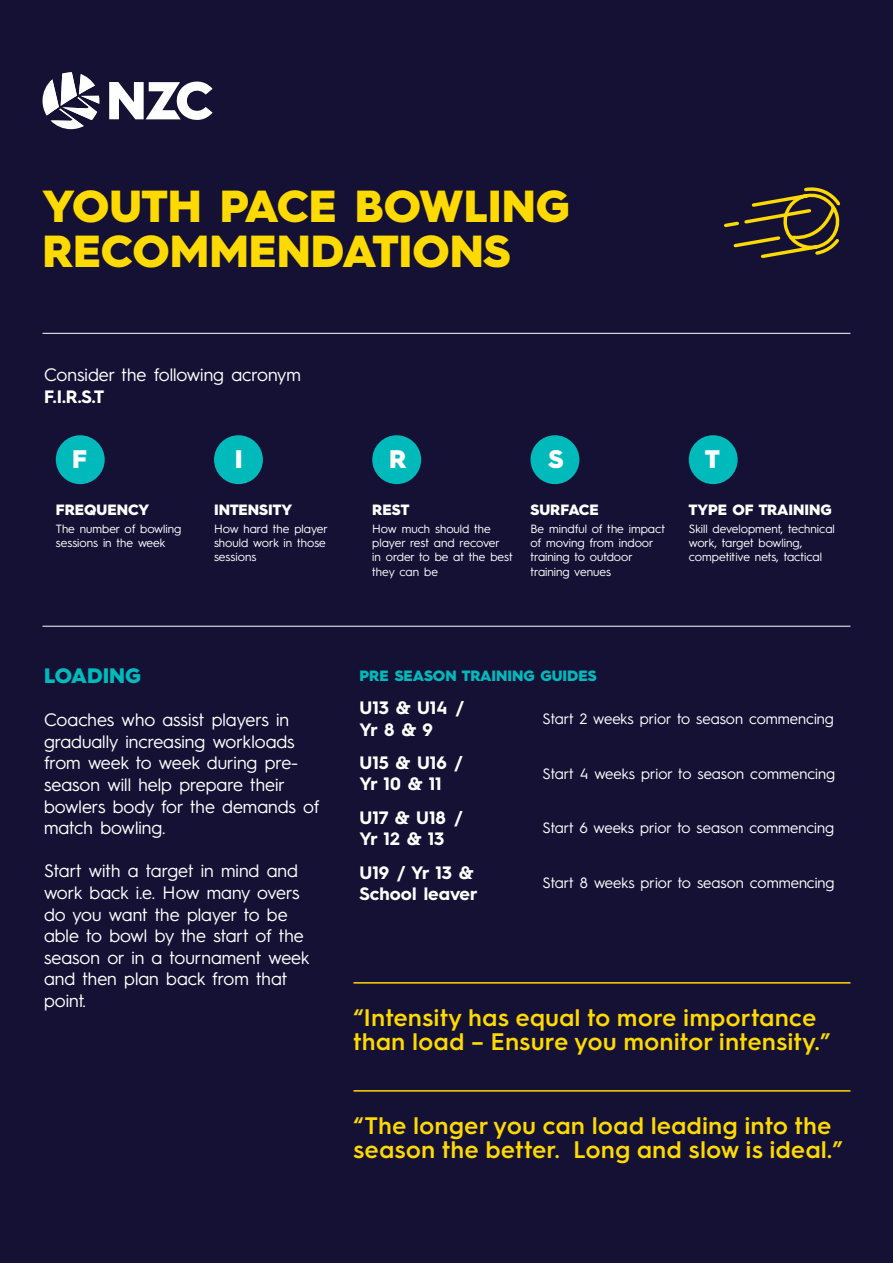
<style>
.page{position:relative;width:893px;height:1263px;background:#141134}
.page>*{position:absolute;margin:0;border:0;box-sizing:border-box;transform-origin:0 0}
.t1{font:900 45px/45px "Hurme Geometric Sans 3";color:#ffda00}
.t2{font:900 25.5px "Hurme Geometric Sans 3";color:#fff}
.t3{font:600 24px/24px "Hurme Geometric Sans 3";letter-spacing:.03em;color:#ffda00}
.t4{font:900 21px "Hurme Geometric Sans 3";color:#00b9bb}
.t5{font:18px/21.6px "Hurme Geometric Sans 3";color:#fff}
.t6{font:700 18px/21.6px "Hurme Geometric Sans 3";color:#fff}
.t7{font:15px "Hurme Geometric Sans 3";color:#fff}
.t8{font:900 15px "Hurme Geometric Sans 3";color:#fff}
.t9{font:900 15px "Hurme Geometric Sans 3";color:#00b9bb}
.t10{font:12px/14.4px "Hurme Geometric Sans 3";color:#fff}
</style>
<div class="page">
<hr style="left:43px;top:333px;width:807px;height:1px;background:#fff">
<hr style="left:43px;top:626px;width:807px;height:1px;background:#fff">
<svg style="left:724px;top:187px;width:116px;height:71px"></svg>
<hr style="left:353px;top:982px;width:497px;height:1px;background:#ffda00">
<hr style="left:353px;top:1090px;width:497px;height:1px;background:#ffda00">
<div style="left:56px;top:435px;width:49px;height:49px;background:#00b9bb;border-radius:50%"></div>
<div style="left:214px;top:435px;width:49px;height:49px;background:#00b9bb;border-radius:50%"></div>
<div style="left:372px;top:435px;width:49px;height:49px;background:#00b9bb;border-radius:50%"></div>
<div style="left:530px;top:435px;width:49px;height:49px;background:#00b9bb;border-radius:50%"></div>
<div style="left:689px;top:435px;width:49px;height:49px;background:#00b9bb;border-radius:50%"></div>
<svg style="left:43px;top:72px;width:56px;height:57px"></svg>
<svg style="left:109px;top:81px;width:104px;height:39px"></svg>
<h1 class="t1" style="left:43px;top:181px;width:529px">YOUTH PACE BOWLING<br>RECOMMENDATIONS</h1>
<p class="t5" style="left:44px;top:363px;width:258px">Consider the following acronym</p>
<p class="t6" style="left:44px;top:385px;width:62px">F.I.R.S.T</p>
<h2 class="t2" style="left:72px;top:441px;width:17px">F</h2>
<h2 class="t2" style="left:235px;top:441px;width:9px">I</h2>
<h2 class="t2" style="left:389px;top:441px;width:19px">R</h2>
<h2 class="t2" style="left:549px;top:441px;width:17px">S</h2>
<h2 class="t2" style="left:705px;top:441px;width:16px">T</h2>
<p class="t8" style="left:56px;top:499px;width:95px">FREQUENCY</p>
<p class="t10" style="left:56px;top:520px;width:127px">The number of bowling sessions in the week</p>
<p class="t8" style="left:214px;top:499px;width:80px">INTENSITY</p>
<p class="t10" style="left:214px;top:520px;width:115px">How hard the player should work in those sessions</p>
<p class="t8" style="left:372px;top:499px;width:38px">REST</p>
<p class="t10" style="left:372px;top:520px;width:142px">How much should the player rest and recover<br>in order to be at the best they can be</p>
<p class="t8" style="left:530px;top:499px;width:70px">SURFACE</p>
<p class="t10" style="left:530px;top:520px;width:136px">Be mindful of the impact of moving from indoor training to outdoor training venues</p>
<p class="t8" style="left:689px;top:499px;width:145px">TYPE OF TRAINING</p>
<p class="t10" style="left:689px;top:520px;width:148px">Skill development, technical work, target bowling, competitive nets, tactical</p>
<p class="t4" style="left:44px;top:661px;width:98px">LOADING</p>
<p class="t5" style="left:44px;top:708px;width:277px">Coaches who assist players in gradually increasing workloads from week to week during pre&shy;season will help prepare their bowlers body for the demands of match bowling.</p>
<p class="t5" style="left:44px;top:859px;width:267px">Start with a target in mind and work back i.e. How many overs do you want the player to be able to bowl by the start of the season or in a tournament week and then plan back from that point.</p>
<p class="t9" style="left:359px;top:665px;width:239px">PRE SEASON TRAINING GUIDES</p>
<p class="t6" style="left:359px;top:696px;width:106px">U13 &amp; U14 /<br>Yr 8 &amp; 9</p>
<p class="t7" style="left:542px;top:708px;width:293px">Start 2 weeks prior to season commencing</p>
<p class="t6" style="left:359px;top:751px;width:105px">U15 &amp; U16 /<br>Yr 10 &amp; 11</p>
<p class="t7" style="left:542px;top:763px;width:294px">Start 4 weeks prior to season commencing</p>
<p class="t6" style="left:359px;top:805px;width:105px">U17 &amp; U18 /<br>Yr 12 &amp; 13</p>
<p class="t7" style="left:542px;top:817px;width:293px">Start 6 weeks prior to season commencing</p>
<p class="t6" style="left:359px;top:860px;width:120px">U19 / Yr 13 &amp;<br>School leaver</p>
<p class="t7" style="left:542px;top:872px;width:294px">Start 8 weeks prior to season commencing</p>
<h3 class="t3" style="left:353px;top:1004px;width:478px">“Intensity has equal to more importance than load – Ensure you monitor intensity.”</h3>
<h3 class="t3" style="left:353px;top:1112px;width:491px">“The longer you can load leading into the season the better. Long and slow is ideal.”</h3>
</div>
